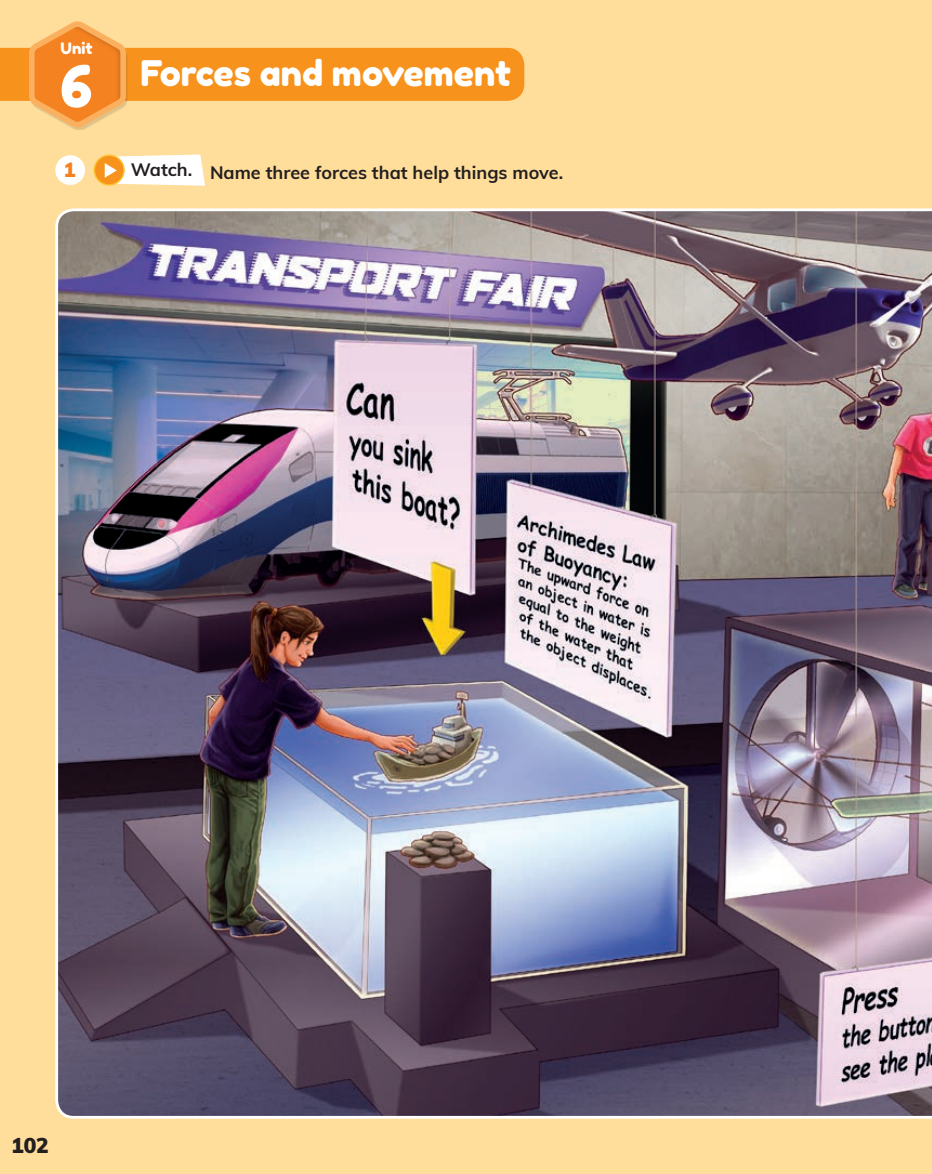
<style>
.page{position:relative;width:932px;height:1174px;background:#fff}
.page>*{position:absolute;margin:0;border:0;box-sizing:border-box;transform-origin:0 0}
.t1{font:57.75px "Fredoka One";color:#fff}
._00_TITULO_UNIDAD{font:35.25px "Fredoka One";color:#fff}
.t2{font:900 21px "Muli";color:#231f20}
.t3{font:900 20.1px "Muli";color:#f58220}
._02-ACTIVIDADES{font:700 18px "Muli";color:#231f20}
.t4{font:15.75px "Fredoka One";color:#fff}
</style>
<div class="page">
<div style="left:0;top:0;width:931px;height:1174px;background:#ffdd9a"></div>
<svg style="left:0;top:21px;width:524px;height:109px"></svg>
<div style="left:55px;top:155px;width:30px;height:30px;background:#fff;border-radius:50%"></div>
<svg style="left:94px;top:155px;width:30px;height:30px"></svg>
<div style="left:94px;top:155px;width:31px;height:31px;border:1px solid #fec231;border-radius:50%"></div>
<svg style="left:105px;top:154px;width:100px;height:32px;background:#feeed7"></svg>
<img style="left:55px;top:208px;width:876px;height:910px">
<p class="t4" style="left:61px;top:38px;width:34px">Unit</p>
<p class="t1" style="left:60px;top:51px;width:34px">6</p>
<p class="_00_TITULO_UNIDAD" style="left:140px;top:52px;width:372px">Forces and movement</p>
<p class="t3" style="left:63px;top:155px;width:14px">1</p>
<p class="_02-ACTIVIDADES" style="left:131px;top:156px;width:63px">Watch.</p>
<p class="_02-ACTIVIDADES" style="left:210px;top:159px;width:354px">Name three forces that help things move.</p>
<p class="t2" style="left:11px;top:1129px;width:39px">102</p>
</div>
